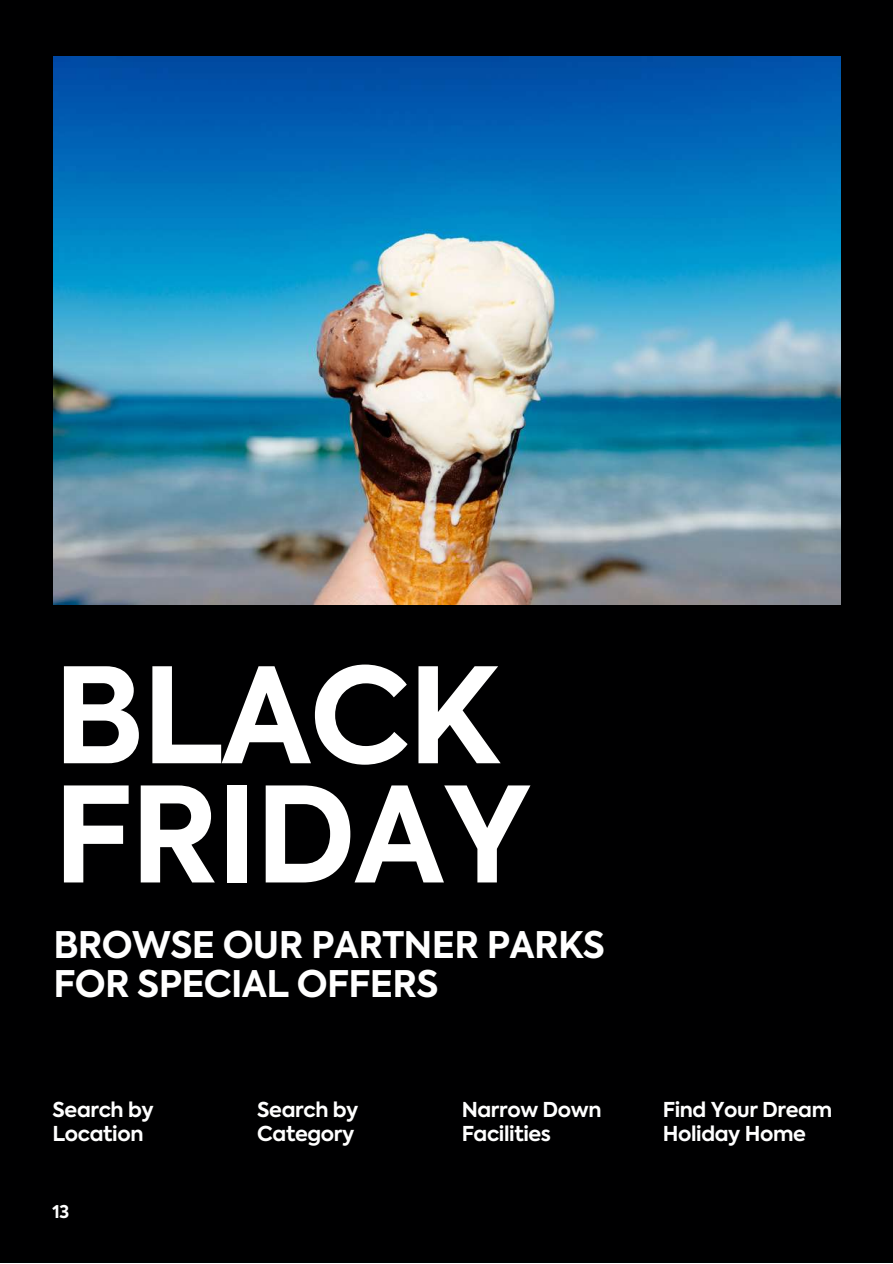
<style>
.page{position:relative;width:893px;height:1264px;background:#fff}
.page>*{position:absolute;margin:0;border:0;box-sizing:border-box;transform-origin:0 0}
.t1{font:700 131.25px/119.1px "Axiforma";letter-spacing:-.02em;color:#fff}
.t2{font:700 36.45px/39.3px "Axiforma";letter-spacing:-.02em;color:#fff}
.t3{font:700 20.4px/24px "Axiforma";letter-spacing:-.02em;color:#fff}
.t4{font:700 17.55px "Axiforma";color:#fff}
</style>
<div class="page">
<div style="left:0;top:0;width:892px;height:1262px;background:#000001"></div>
<img style="left:53px;top:57px;width:787px;height:547px">
<h1 class="t1" style="left:53px;top:668px;width:480px">BLACK<br>FRIDAY</h1>
<h2 class="t2" style="left:53px;top:928px;width:553px">BROWSE OUR PARTNER PARKS<br>FOR SPECIAL OFFERS</h2>
<p class="t3" style="left:53px;top:1099px;width:103px">Search by<br>Location</p>
<p class="t3" style="left:257px;top:1099px;width:103px">Search by<br>Category</p>
<p class="t3" style="left:461px;top:1099px;width:141px">Narrow Down<br>Facilities</p>
<p class="t3" style="left:662px;top:1099px;width:171px">Find Your Dream<br>Holiday Home</p>
<p class="t4" style="left:53px;top:1204px;width:18px">13</p>
</div>
